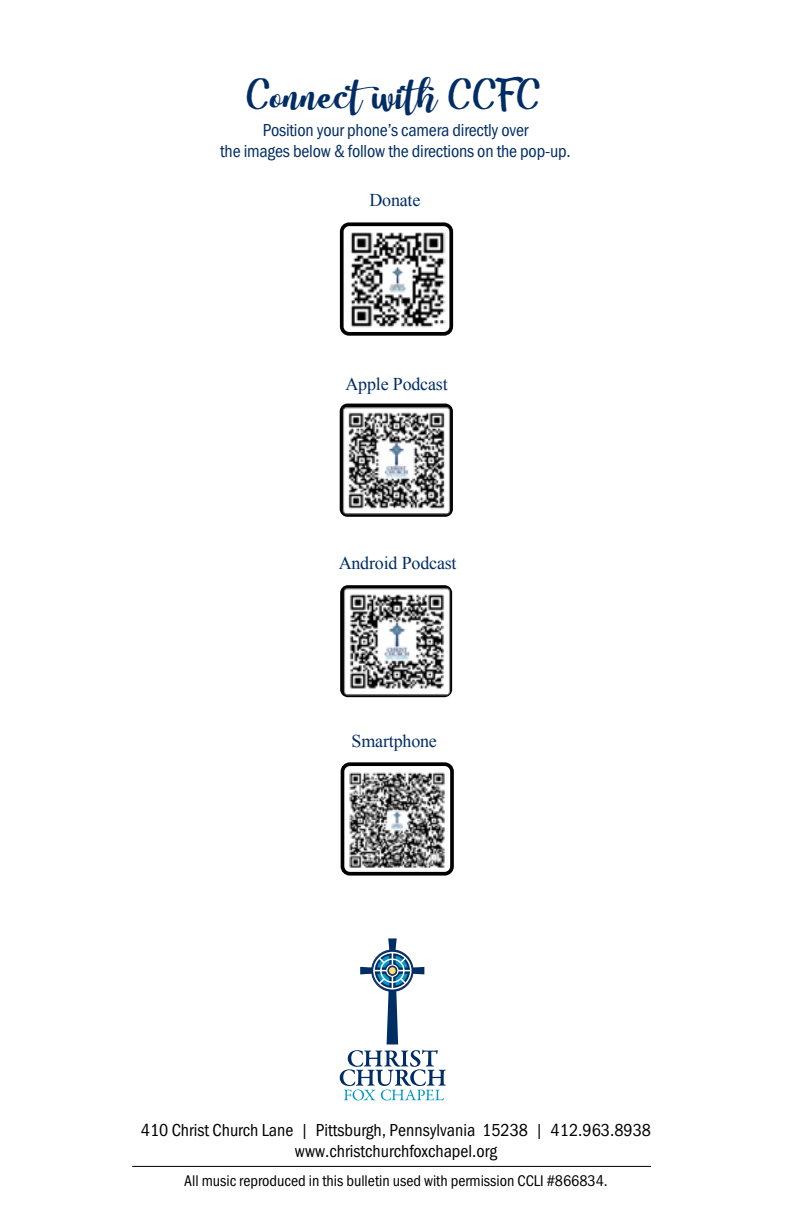
<style>
.page{position:relative;width:792px;height:1224px;background:#fff}
.page>*{position:absolute;margin:0;border:0;box-sizing:border-box;transform-origin:0 0}
.t1{font:49.2px "Harley Script";color:#002d64}
.t2{font:18px/21.6px "Franklin Gothic URW Cond";color:#000;text-align:center}
.t3{font:18px/21.6px "Franklin Gothic URW Cond";letter-spacing:-.01em;color:#002d64;text-align:center}
.t4{font:18px "Times New Roman";letter-spacing:-.01em;color:#002d64}
.t5{font:16px "Franklin Gothic URW Cond";color:#000}
</style>
<div class="page">
<hr style="left:132px;top:1166px;width:519px;height:1px;background:#000">
<svg style="left:340px;top:938px;width:106px;height:162px"></svg>
<img style="left:350px;top:232px;width:95px;height:96px">
<div style="left:340px;top:222px;width:113px;height:114px;border:4px solid #000;border-radius:7px"></div>
<img style="left:346px;top:772px;width:102px;height:99px">
<div style="left:341px;top:762px;width:113px;height:114px;border:4px solid #000;border-radius:7px"></div>
<img style="left:340px;top:404px;width:113px;height:113px">
<img style="left:340px;top:585px;width:112px;height:112px">
<h1 class="t1" style="left:246px;top:74px;width:297px">Connect with CCFC</h1>
<p class="t3" style="left:220px;top:118px;width:352px">Position your phone’s camera directly over<br>the images below &amp; follow the directions on the pop-up.</p>
<p class="t4" style="left:369px;top:188px;width:53px">Donate</p>
<p class="t4" style="left:345px;top:372px;width:104px">Apple Podcast</p>
<p class="t4" style="left:339px;top:551px;width:119px">Android Podcast</p>
<p class="t4" style="left:352px;top:729px;width:87px">Smartphone</p>
<p class="t2" style="left:141px;top:1118px;width:512px">410 Christ Church Lane | Pittsburgh, Pennsylvania 15238 | 412.963.8938 www.christchurchfoxchapel.org</p>
<p class="t5" style="left:184px;top:1170px;width:425px">All music reproduced in this bulletin used with permission CCLI #866834.</p>
</div>
